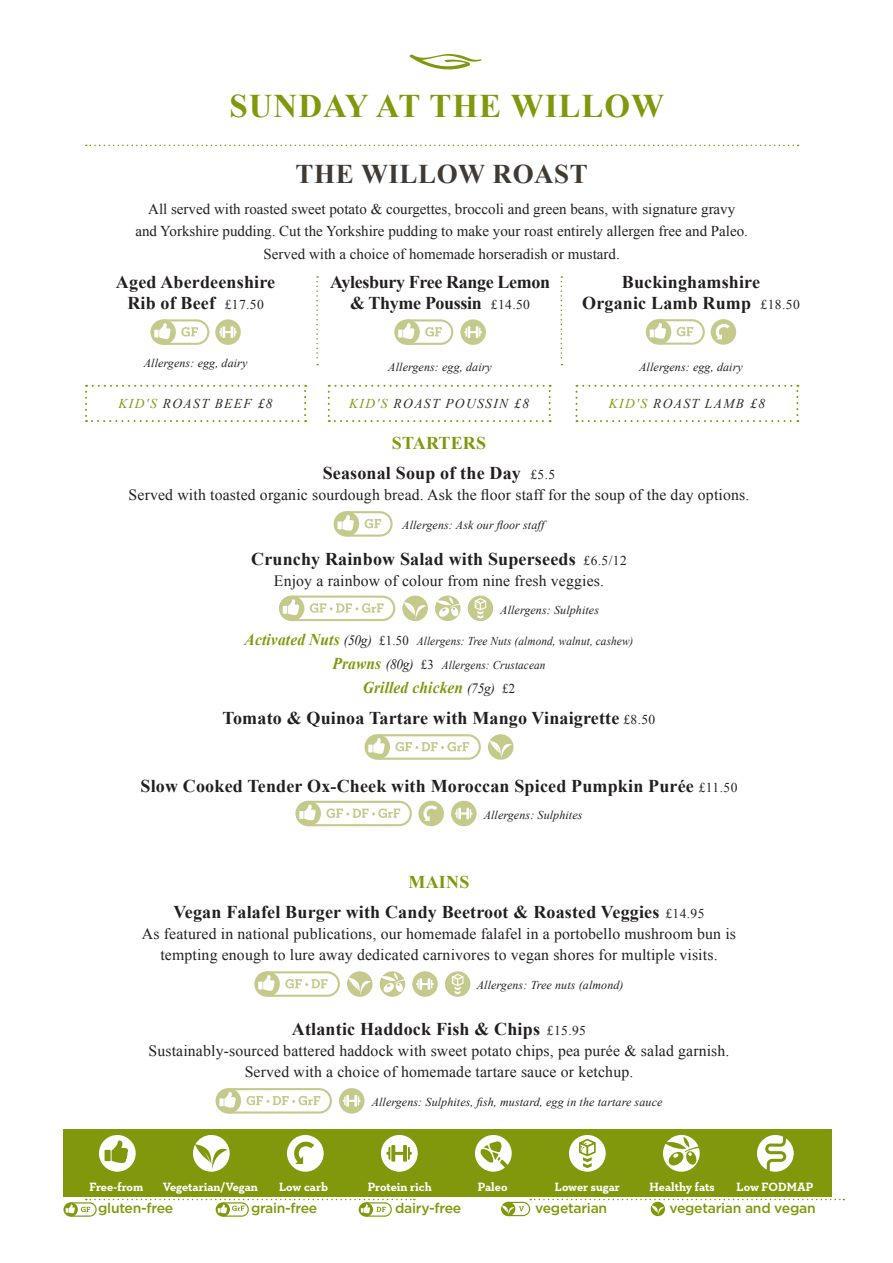
<style>
.page{position:relative;width:893px;height:1263px;background:#fff}
.page>*{position:absolute;margin:0;border:0;box-sizing:border-box;transform-origin:0 0}
.t1{font:700 33px "Times New Roman";letter-spacing:.03em;color:#81980d}
.t2{font:700 27px "Times New Roman";letter-spacing:.02em;color:#413a33}
.t3{font:700 18px/21px "Times New Roman";letter-spacing:.01em;color:#231f20;text-align:center}
.t4{font:700 18px/21px "Times New Roman";letter-spacing:-.02em;color:#231f20;text-align:center}
.t5{font:700 18px "Times New Roman";letter-spacing:.01em;color:#81980d}
.t6{font:italic 700 16.5px "Times New Roman";letter-spacing:.01em;color:#81980d;scale:.94 1}
.t7{font:15.75px/21px "Times New Roman";letter-spacing:.01em;color:#231f20;text-align:center}
.t8{font:15px/22.5px "Times New Roman";color:#231f20;text-align:center}
.t9{font:500 13.95px "Gotham";letter-spacing:-.02em;color:#81980d}
.t10{font:italic 13.5px "Times New Roman";letter-spacing:.1em;color:#2f2923}
.t11{font:700 12.3px "Neutraface Slab Text";letter-spacing:-.005em;color:#fff}
.t12{font:italic 12px "Times New Roman";letter-spacing:.01em;color:#231f20}
.t13{font:italic 12px/24px "Times New Roman";letter-spacing:.01em;color:#231f20;text-align:center;scale:.94 1}
.s1{font-weight:400;font-size:13.5px}
.s2{color:#81980d}
.s3{color:#231f20}
.s4{font-weight:700;font-size:16.5px;color:#81980d}
.s5{font-size:14.25px}
.s6{font-style:normal;font-size:13.5px}
.s7{font-weight:400;font-size:14.25px;color:#231f20}
.s8{font-weight:400;font-style:normal;font-size:13.5px;color:#231f20}
</style>
<div class="page">
<div style="left:63px;top:1129px;width:769px;height:68px;background:#81980d"></div>
<svg style="left:99px;top:1135px;width:37px;height:37px"></svg>
<svg style="left:193px;top:1135px;width:37px;height:37px"></svg>
<svg style="left:287px;top:1135px;width:37px;height:37px"></svg>
<svg style="left:381px;top:1135px;width:37px;height:37px"></svg>
<svg style="left:475px;top:1135px;width:37px;height:37px"></svg>
<svg style="left:569px;top:1135px;width:37px;height:37px"></svg>
<svg style="left:663px;top:1135px;width:37px;height:37px"></svg>
<svg style="left:757px;top:1135px;width:37px;height:37px"></svg>
<svg style="left:63px;top:1199px;width:352px;height:18px"></svg>
<svg style="left:501px;top:1199px;width:343px;height:17px"></svg>
<svg style="left:150px;top:319px;width:59px;height:26px"></svg>
<svg style="left:215px;top:319px;width:26px;height:26px"></svg>
<svg style="left:394px;top:319px;width:59px;height:26px"></svg>
<svg style="left:460px;top:319px;width:26px;height:26px"></svg>
<svg style="left:646px;top:319px;width:59px;height:26px"></svg>
<svg style="left:711px;top:319px;width:25px;height:26px"></svg>
<svg style="left:85px;top:385px;width:221px;height:37px"></svg>
<svg style="left:328px;top:385px;width:223px;height:37px"></svg>
<svg style="left:575px;top:385px;width:223px;height:37px"></svg>
<svg style="left:334px;top:511px;width:59px;height:26px"></svg>
<svg style="left:279px;top:596px;width:116px;height:25px"></svg>
<svg style="left:402px;top:596px;width:26px;height:25px"></svg>
<svg style="left:435px;top:596px;width:25px;height:25px"></svg>
<svg style="left:468px;top:596px;width:25px;height:25px"></svg>
<svg style="left:254px;top:971px;width:86px;height:26px"></svg>
<svg style="left:347px;top:971px;width:26px;height:26px"></svg>
<svg style="left:380px;top:971px;width:25px;height:26px"></svg>
<svg style="left:412px;top:971px;width:26px;height:26px"></svg>
<svg style="left:445px;top:971px;width:25px;height:26px"></svg>
<svg style="left:216px;top:1088px;width:116px;height:25px"></svg>
<svg style="left:339px;top:1088px;width:26px;height:25px"></svg>
<svg style="left:316px;top:276px;width:2px;height:89px"></svg>
<svg style="left:86px;top:145px;width:713px;height:1px"></svg>
<svg style="left:561px;top:276px;width:1px;height:89px"></svg>
<svg style="left:409px;top:54px;width:73px;height:16px"></svg>
<svg style="left:364px;top:734px;width:117px;height:26px"></svg>
<svg style="left:488px;top:734px;width:25px;height:26px"></svg>
<svg style="left:295px;top:801px;width:117px;height:25px"></svg>
<svg style="left:418px;top:801px;width:26px;height:25px"></svg>
<svg style="left:451px;top:801px;width:26px;height:25px"></svg>
<p class="t1" style="left:229px;top:83px;width:436px">SUNDAY AT THE WILLOW</p>
<p class="t2" style="left:296px;top:155px;width:294px">THE WILLOW ROAST</p>
<p class="t8" style="left:135px;top:197px;width:614px">All served with roasted sweet potato &amp; courgettes, broccoli and green beans, with signature gravy<br>and Yorkshire pudding. Cut the Yorkshire pudding to make your roast entirely allergen free and Paleo.<br>Served with a choice of homemade horseradish or mustard.</p>
<p class="t3" style="left:116px;top:271px;width:161px">Aged Aberdeenshire<br>Rib of Beef <span class="s1">£17.50</span></p>
<p class="t12" style="left:144px;top:355px;width:105px">Allergens: egg, dairy</p>
<p class="t4" style="left:330px;top:271px;width:221px">Aylesbury Free Range Lemon &amp; Thyme Poussin <span class="s1">£14.50</span></p>
<p class="t12" style="left:388px;top:359px;width:105px">Allergens: egg, dairy</p>
<p class="t3" style="left:582px;top:271px;width:219px">Buckinghamshire<br>Organic Lamb Rump <span class="s1">£18.50</span></p>
<p class="t12" style="left:639px;top:359px;width:105px">Allergens: egg, dairy</p>
<p class="t10" style="left:119px;top:394px;width:156px"><span class="s2">KID'S</span> ROAST BEEF <span class="s3">£8</span></p>
<p class="t10" style="left:349px;top:394px;width:181px"><span class="s2">KID'S</span> ROAST POUSSIN <span class="s3">£8</span></p>
<p class="t10" style="left:609px;top:394px;width:158px"><span class="s2">KID'S</span> ROAST LAMB <span class="s3">£8</span></p>
<p class="t5" style="left:392px;top:431px;width:96px">STARTERS</p>
<p class="t3" style="left:323px;top:462px;width:234px">Seasonal Soup of the Day <span class="s1">£5.5</span></p>
<p class="t7" style="left:129px;top:484px;width:622px">Served with toasted organic sourdough bread. Ask the floor staff for the soup of the day options.</p>
<p class="t12" style="left:402px;top:517px;width:144px">Allergens: Ask our floor staff</p>
<p class="t3" style="left:251px;top:548px;width:377px">Crunchy Rainbow Salad with Superseeds <span class="s1">£6.5/12</span></p>
<p class="t7" style="left:274px;top:570px;width:332px">Enjoy a rainbow of colour from nine fresh veggies.</p>
<p class="t12" style="left:500px;top:601px;width:100px">Allergens: Sulphites</p>
<p class="t13" style="left:245px;top:629px;width:415px"><span class="s4">Activated Nuts</span> <span class="s5">(50g)</span> <span class="s6">£1.50</span> Allergens: Tree Nuts (almond, walnut, cashew)<br><span class="s4">Prawns</span> <span class="s5">(80g)</span> <span class="s6">£3</span> Allergens: Crustacean</p>
<p class="t6" style="left:363px;top:676px;width:164px">Grilled chicken <span class="s7">(75g)</span> <span class="s8">£2</span></p>
<p class="t3" style="left:223px;top:707px;width:434px">Tomato &amp; Quinoa Tartare with Mango Vinaigrette <span class="s1">£8.50</span></p>
<p class="t3" style="left:141px;top:775px;width:598px">Slow Cooked Tender Ox-Cheek with Moroccan Spiced Pumpkin Purée <span class="s1">£11.50</span></p>
<p class="t12" style="left:484px;top:806px;width:100px">Allergens: Sulphites</p>
<p class="t5" style="left:409px;top:870px;width:62px">MAINS</p>
<p class="t3" style="left:173px;top:901px;width:533px">Vegan Falafel Burger with Candy Beetroot &amp; Roasted Veggies <span class="s1">£14.95</span></p>
<p class="t7" style="left:142px;top:923px;width:596px">As featured in national publications, our homemade falafel in a portobello mushroom bun is tempting enough to lure away dedicated carnivores to vegan shores for multiple visits.</p>
<p class="t12" style="left:477px;top:977px;width:148px">Allergens: Tree nuts (almond)</p>
<p class="t3" style="left:292px;top:1018px;width:296px">Atlantic Haddock Fish &amp; Chips <span class="s1">£15.95</span></p>
<p class="t7" style="left:148px;top:1040px;width:583px">Sustainably-sourced battered haddock with sweet potato chips, pea purée &amp; salad garnish.<br>Served with a choice of homemade tartare sauce or ketchup.</p>
<p class="t12" style="left:372px;top:1094px;width:292px">Allergens: Sulphites, fish, mustard, egg in the tartare sauce</p>
<p class="t11" style="left:90px;top:1178px;width:55px">Free-from</p>
<p class="t11" style="left:163px;top:1178px;width:97px">Vegetarian/Vegan</p>
<p class="t11" style="left:279px;top:1178px;width:51px">Low carb</p>
<p class="t11" style="left:368px;top:1178px;width:65px">Protein rich</p>
<p class="t11" style="left:478px;top:1178px;width:31px">Paleo</p>
<p class="t11" style="left:555px;top:1178px;width:67px">Lower sugar</p>
<p class="t11" style="left:650px;top:1178px;width:67px">Healthy fats</p>
<p class="t11" style="left:737px;top:1178px;width:78px">Low FODMAP</p>
<p class="t9" style="left:98px;top:1199px;width:77px">gluten-free</p>
<p class="t9" style="left:251px;top:1199px;width:68px">grain-free</p>
<p class="t9" style="left:395px;top:1199px;width:68px">dairy-free</p>
<p class="t9" style="left:535px;top:1199px;width:74px">vegetarian</p>
<p class="t9" style="left:669px;top:1199px;width:148px">vegetarian and vegan</p>
</div>
